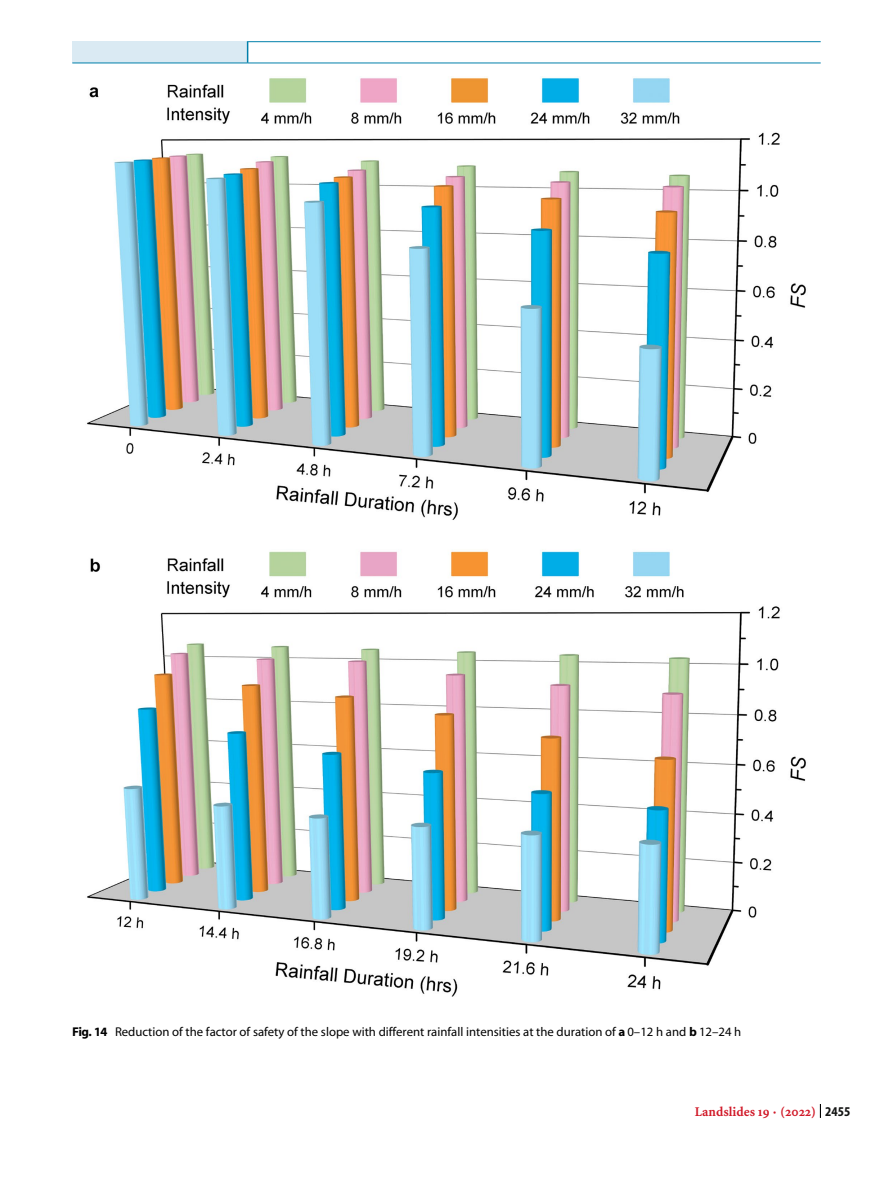
<style>
.page{position:relative;width:893px;height:1187px;background:#fff}
.page>*{position:absolute;margin:0;border:0;box-sizing:border-box;transform-origin:0 0}
.t1{font:700 13.5px "S Minion Plus";color:#d11a29}
.t2{font:13.5px "Rfcvpf Adv TT152 d 38 d 7.B";color:#131413}
.t3{font:12.75px "S Myriad Regular 2";color:#000}
.s1{font-family:"S Myriad";font-weight:700}
</style>
<div class="page">
<svg style="left:820px;top:1104px;width:1px;height:13px"></svg>
<div style="left:72px;top:42px;width:176px;height:21px;background:#daeaf3"></div>
<svg style="left:247px;top:42px;width:1px;height:21px"></svg>
<hr style="left:72px;top:63px;width:176px;height:1px;background:#007faa">
<hr style="left:247px;top:41px;width:574px;height:1px;background:#007faa">
<hr style="left:248px;top:63px;width:573px;height:1px;background:#007faa">
<img style="left:87px;top:77px;width:719px;height:920px">
<p class="t3" style="left:72px;top:1025px;width:670px"><span class="s1">Fig. 14</span> Reduction of the factor of safety of the slope with different rainfall intensities at the duration of <span class="s1">a</span> 0–12 h and <span class="s1">b</span> 12–24 h</p>
<p class="t1" style="left:695px;top:1103px;width:122px">Landslides 19 · (2022)</p>
<p class="t2" style="left:825px;top:1105px;width:27px">2455</p>
</div>
